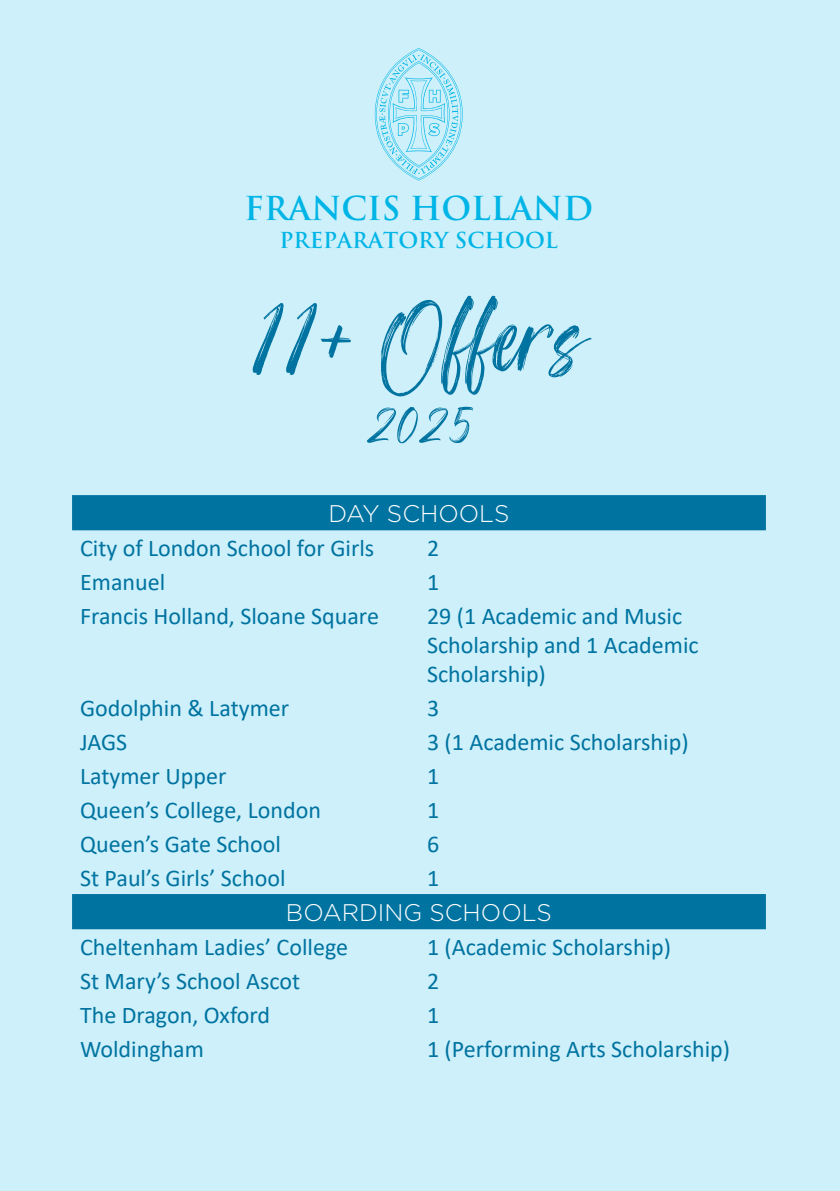
<style>
.page{position:relative;width:840px;height:1191px;background:#fff}
.page>*{position:absolute;margin:0;border:0;box-sizing:border-box;transform-origin:0 0}
.t1{font:120px "Paint Brush Script";color:#0073a0}
.t2{font:60px "Paint Brush Script";color:#0073a0}
.t3{font:700 32.2px "Trajan Pro";color:#00b5e6}
.t4{font:24px/28.8px "Calibri";color:#0073a0}
.t5{font:300 24px "Gotham";color:#fff}
.t6{font:700 21.4px "Trajan Pro";letter-spacing:-.005em;color:#00b5e6}
</style>
<div class="page">
<div style="left:0;top:0;width:839px;height:1191px;background:#cdf0fa"></div>
<svg style="left:374px;top:48px;width:88px;height:133px"></svg>
<svg style="left:72px;top:495px;width:693px;height:434px"></svg>
<p class="t3" style="left:244px;top:188px;width:350px">FRANCIS HOLLAND</p>
<p class="t6" style="left:279px;top:227px;width:279px">PREPARATORY SCHOOL</p>
<p class="t1" style="left:251px;top:279px;width:338px">11+ Offers</p>
<p class="t2" style="left:366px;top:395px;width:109px">2025</p>
<p class="t5" style="left:328px;top:498px;width:182px">DAY SCHOOLS</p>
<p class="t4" style="left:80px;top:533px;width:295px">City of London School for Girls</p>
<p class="t4" style="left:427px;top:533px;width:14px">2</p>
<p class="t4" style="left:80px;top:567px;width:87px">Emanuel</p>
<p class="t4" style="left:427px;top:567px;width:14px">1</p>
<p class="t4" style="left:80px;top:601px;width:300px">Francis Holland, Sloane Square</p>
<p class="t4" style="left:427px;top:601px;width:273px">29 (1 Academic and Music<br>Scholarship and 1 Academic<br>Scholarship)</p>
<p class="t4" style="left:80px;top:693px;width:210px">Godolphin &amp; Latymer</p>
<p class="t4" style="left:427px;top:693px;width:14px">3</p>
<p class="t4" style="left:80px;top:727px;width:49px">JAGS</p>
<p class="t4" style="left:427px;top:727px;width:263px">3 (1 Academic Scholarship)</p>
<p class="t4" style="left:80px;top:761px;width:148px">Latymer Upper</p>
<p class="t4" style="left:427px;top:761px;width:14px">1</p>
<p class="t4" style="left:80px;top:795px;width:242px">Queen’s College, London</p>
<p class="t4" style="left:427px;top:795px;width:14px">1</p>
<p class="t4" style="left:80px;top:829px;width:202px">Queen’s Gate School</p>
<p class="t4" style="left:427px;top:829px;width:14px">6</p>
<p class="t4" style="left:80px;top:863px;width:207px">St Paul’s Girls’ School</p>
<p class="t4" style="left:427px;top:863px;width:14px">1</p>
<p class="t5" style="left:286px;top:897px;width:267px">BOARDING SCHOOLS</p>
<p class="t4" style="left:80px;top:932px;width:269px">Cheltenham Ladies’ College</p>
<p class="t4" style="left:427px;top:932px;width:245px">1 (Academic Scholarship)</p>
<p class="t4" style="left:80px;top:966px;width:221px">St Mary’s School Ascot</p>
<p class="t4" style="left:427px;top:966px;width:14px">2</p>
<p class="t4" style="left:80px;top:1000px;width:191px">The Dragon, Oxford</p>
<p class="t4" style="left:427px;top:1000px;width:14px">1</p>
<p class="t4" style="left:80px;top:1034px;width:125px">Woldingham</p>
<p class="t4" style="left:427px;top:1034px;width:304px">1 (Performing Arts Scholarship)</p>
</div>
